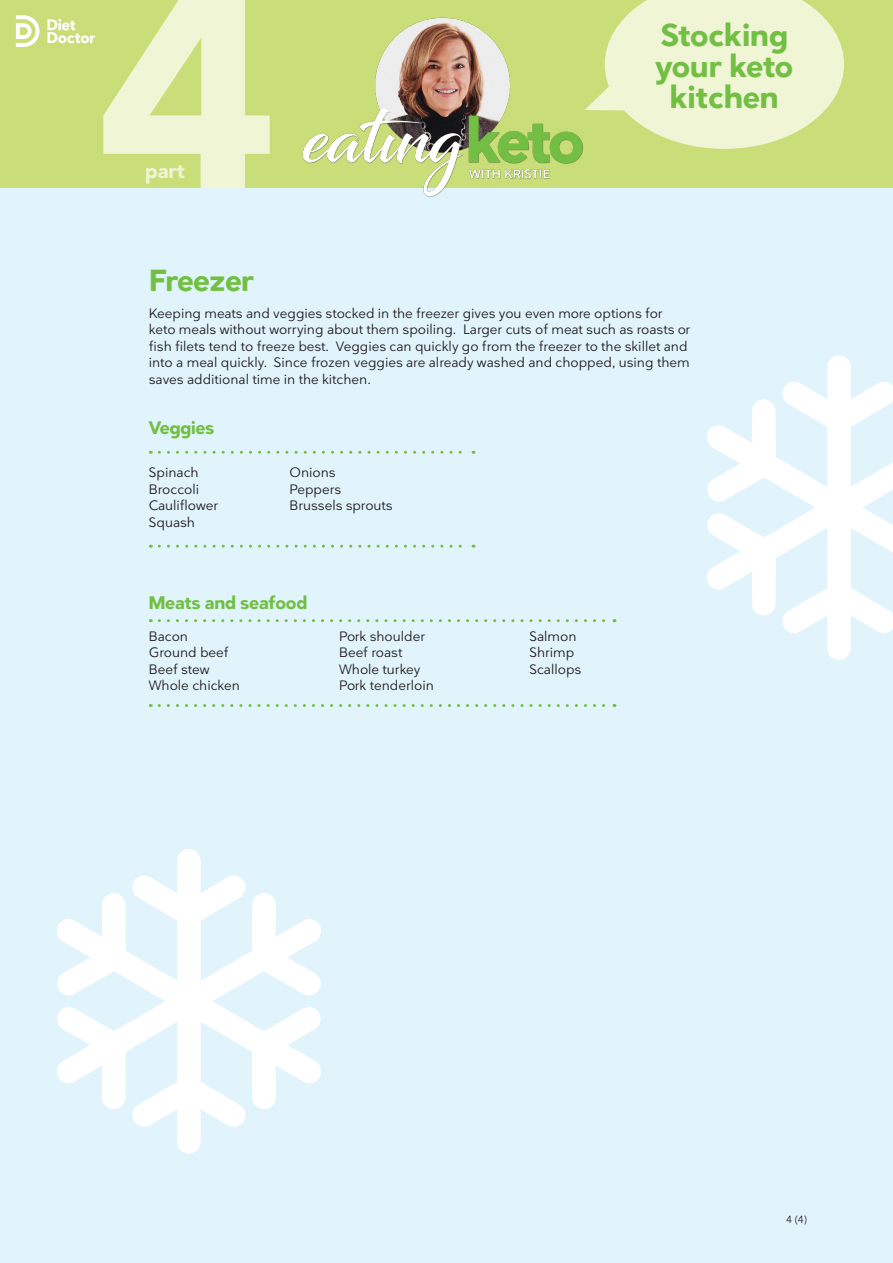
<style>
.page{position:relative;width:893px;height:1263px;background:#fff}
.page>*{position:absolute;margin:0;border:0;box-sizing:border-box;transform-origin:0 0}
.t1{font:700 287.7px "Diet Doctor Sans";color:#eff5d5}
.t2{font:700 31.05px/31px "Diet Doctor Sans";color:#72bf44}
.Title_1{font:700 30px "Diet Doctor Sans";letter-spacing:-.01em;color:#72bf44}
.t3{font:700 20.25px "Diet Doctor Sans";color:#eff5d5}
.Title_2{font:700 18px "Diet Doctor Sans";letter-spacing:-.01em;color:#72bf44}
.body_text{font:13.5px/16.5px "Diet Doctor Sans";color:#231f20}
.t4{font:10.35px "Diet Doctor Sans";color:#231f20}
</style>
<div class="page">
<div style="left:0;top:0;width:893px;height:189px;background:#c9de79"></div>
<svg style="left:16px;top:15px;width:79px;height:32px"></svg>
<svg style="left:653px;top:0;width:191px;height:149px;background:#eaf2c9"></svg>
<div style="left:0;top:189px;width:893px;height:1074px;background:#e1f4fc"></div>
<svg style="left:159px;top:451px;width:315px;height:3px"></svg>
<svg style="left:159px;top:545px;width:315px;height:3px"></svg>
<svg style="left:707px;top:355px;width:186px;height:305px"></svg>
<svg style="left:57px;top:849px;width:264px;height:304px"></svg>
<svg style="left:159px;top:619px;width:456px;height:3px"></svg>
<svg style="left:159px;top:704px;width:456px;height:3px"></svg>
<img style="left:232px;top:0;width:421px;height:197px">
<p class="t1" style="left:91px;top:-91px;width:197px">4</p>
<p class="t3" style="left:145px;top:157px;width:41px">part</p>
<p class="t2" style="left:655px;top:19px;width:139px">Stocking your keto</p>
<p class="t2" style="left:670px;top:81px;width:110px">kitchen</p>
<p class="Title_1" style="left:149px;top:262px;width:107px">Freezer</p>
<p class="body_text" style="left:149px;top:305px;width:543px">Keeping meats and veggies stocked in the freezer gives you even more options for keto meals without worrying about them spoiling. Larger cuts of meat such as roasts or fish filets tend to freeze best. Veggies can quickly go from the freezer to the skillet and into a meal quickly. Since frozen veggies are already washed and chopped, using them saves additional time in the kitchen.</p>
<p class="Title_2" style="left:149px;top:416px;width:67px">Veggies</p>
<p class="body_text" style="left:149px;top:464px;width:52px">Spinach<br>Broccoli</p>
<p class="body_text" style="left:149px;top:497px;width:71px">Cauliflower<br>Squash</p>
<p class="body_text" style="left:289px;top:464px;width:53px">Onions<br>Peppers</p>
<p class="body_text" style="left:289px;top:497px;width:105px">Brussels sprouts</p>
<p class="Title_2" style="left:149px;top:591px;width:160px">Meats and seafood</p>
<p class="body_text" style="left:149px;top:627px;width:81px">Bacon<br>Ground beef</p>
<p class="body_text" style="left:149px;top:660px;width:93px">Beef stew<br>Whole chicken</p>
<p class="body_text" style="left:339px;top:627px;width:88px">Pork shoulder<br>Beef roast</p>
<p class="body_text" style="left:339px;top:660px;width:96px">Whole turkey<br>Pork tenderloin</p>
<p class="body_text" style="left:529px;top:627px;width:49px">Salmon<br>Shrimp</p>
<p class="body_text" style="left:529px;top:660px;width:53px">Scallops</p>
<p class="t4" style="left:786px;top:1213px;width:22px">4 (4)</p>
</div>
